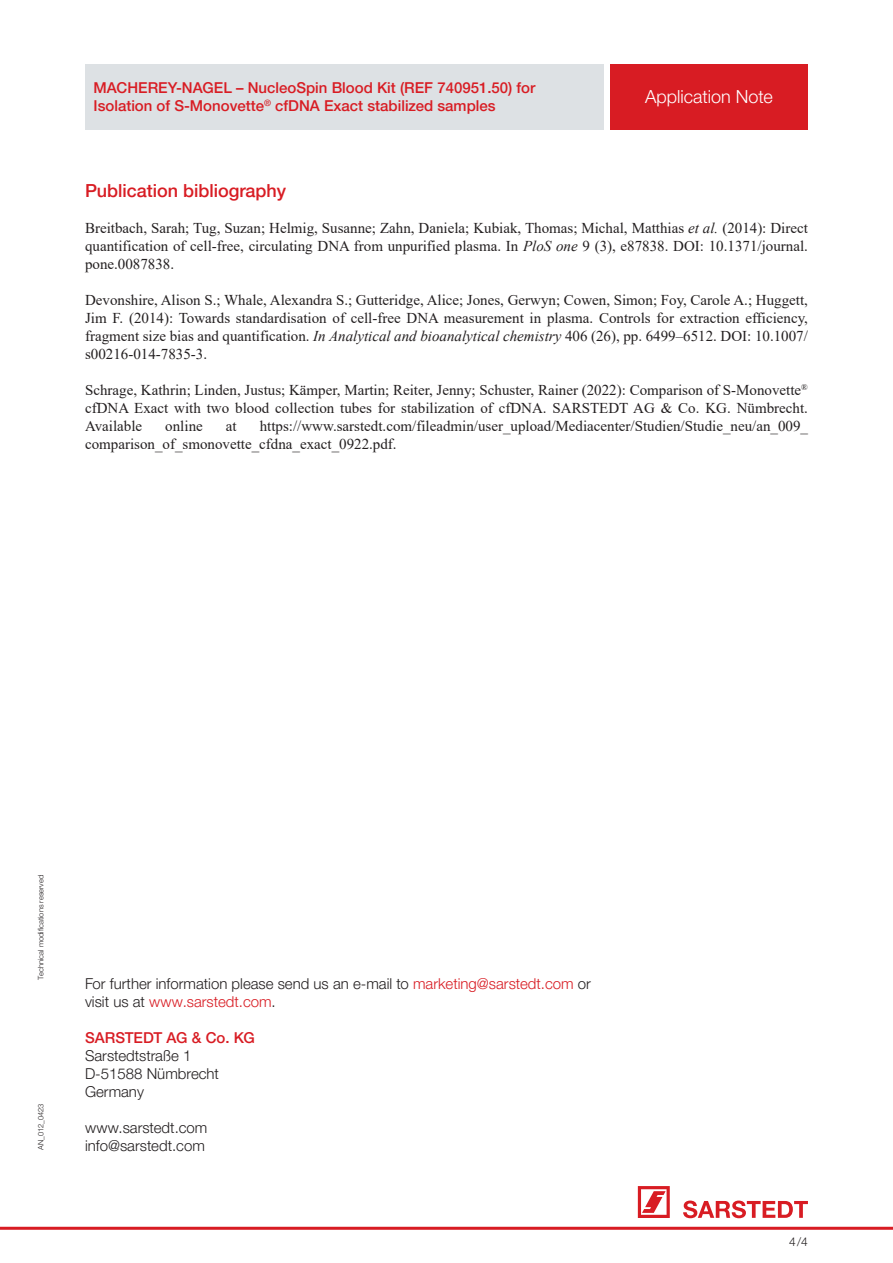
<style>
.page{position:relative;width:893px;height:1263px;background:#fff}
.page>*{position:absolute;margin:0;border:0;box-sizing:border-box;transform-origin:0 0}
.t1{font:500 18px "Helvetica Neue LTW1 G";color:#d81c23}
.t2{font:300 18px "Helvetica Neue LTW1 G";color:#fff}
.t3{font:15px/18px "Times New Roman";color:#231f20;text-align:justify}
.t4{font:300 15px/18px "Helvetica Neue LTW1 G";color:#231f20}
.t5{font:500 15px/18px "Helvetica Neue LTW1 G";color:#d81c23}
.t6{font:300 12px "Helvetica Neue LTW1 G";color:#231f20}
.t7{font:300 7.5px "Helvetica Neue LTW1 G";color:#231f20}
.s1{font-style:italic}
.s2{color:#d81c23}
</style>
<div class="page">
<svg style="left:638px;top:1186px;width:32px;height:32px"></svg>
<svg style="left:683px;top:1200px;width:125px;height:18px"></svg>
<hr style="left:0;top:1227px;width:893px;height:3px;background:#d81c23">
<div style="left:610px;top:64px;width:198px;height:66px;background:#d81c23"></div>
<div style="left:85px;top:64px;width:519px;height:66px;background:#dde1e4"></div>
<p class="t5" style="left:94px;top:79px;width:443px">MACHEREY-NAGEL – NucleoSpin Blood Kit (REF 740951.50) for<br>Isolation of S-Monovette<sup>®</sup> cfDNA Exact stabilized samples</p>
<p class="t2" style="left:645px;top:86px;width:129px">Application Note</p>
<p class="t1" style="left:85px;top:179px;width:203px">Publication bibliography</p>
<p class="t3" style="left:85px;top:218px;width:724px">Breitbach, Sarah; Tug, Suzan; Helmig, Susanne; Zahn, Daniela; Kubiak, Thomas; Michal, Matthias <span class="s1">et al.</span> (2014): Direct quantification of cell-free, circulating DNA from unpurified plasma. In <span class="s1">PloS one</span> 9 (3), e87838. DOI: 10.1371/journal. pone.0087838.</p>
<p class="t3" style="left:85px;top:290px;width:724px">Devonshire, Alison S.; Whale, Alexandra S.; Gutteridge, Alice; Jones, Gerwyn; Cowen, Simon; Foy, Carole A.; Huggett, Jim F. (2014): Towards standardisation of cell-free DNA measurement in plasma. Controls for extraction efficiency, fragment size bias and quantification. <span class="s1">In Analytical and bioanalytical chemistry</span> 406 (26), pp. 6499–6512. DOI: 10.1007/ s00216-014-7835-3.</p>
<p class="t3" style="left:85px;top:380px;width:724px">Schrage, Kathrin; Linden, Justus; Kämper, Martin; Reiter, Jenny; Schuster, Rainer (2022): Comparison of S-Monovette<sup>® </sup>cfDNA Exact with two blood collection tubes for stabilization of cfDNA. SARSTEDT AG &amp; Co. KG. Nümbrecht.<br>Available</p>
<p class="t3" style="left:85px;top:416px;width:724px;text-indent:175px">https://www.sarstedt.com/fileadmin/user_upload/Mediacenter/Studien/Studie_neu/an_009_ comparison_of_smonovette_cfdna_exact_0922.pdf.</p>
<p class="t3" style="left:165px;top:416px;width:39px">online</p>
<p class="t3" style="left:226px;top:416px;width:12px">at</p>
<p class="t7" style="left:36px;top:980px;width:107px;rotate:-90deg">Technical modifications reserved</p>
<p class="t7" style="left:36px;top:1150px;width:48px;rotate:-90deg">AN_012_0423</p>
<p class="t4" style="left:85px;top:974px;width:507px">For further information please send us an e-mail to <span class="s2">marketing@sarstedt.com</span> or visit us at <span class="s2">www.sarstedt.com</span>.</p>
<p class="t5" style="left:85px;top:1028px;width:171px">SARSTEDT AG &amp; Co. KG</p>
<p class="t4" style="left:85px;top:1046px;width:136px">Sarstedtstraße 1<br>D-51588 Nümbrecht<br>Germany</p>
<p class="t4" style="left:85px;top:1118px;width:124px">www.sarstedt.com info@sarstedt.com</p>
<p class="t6" style="left:789px;top:1234px;width:20px">4/4</p>
</div>
